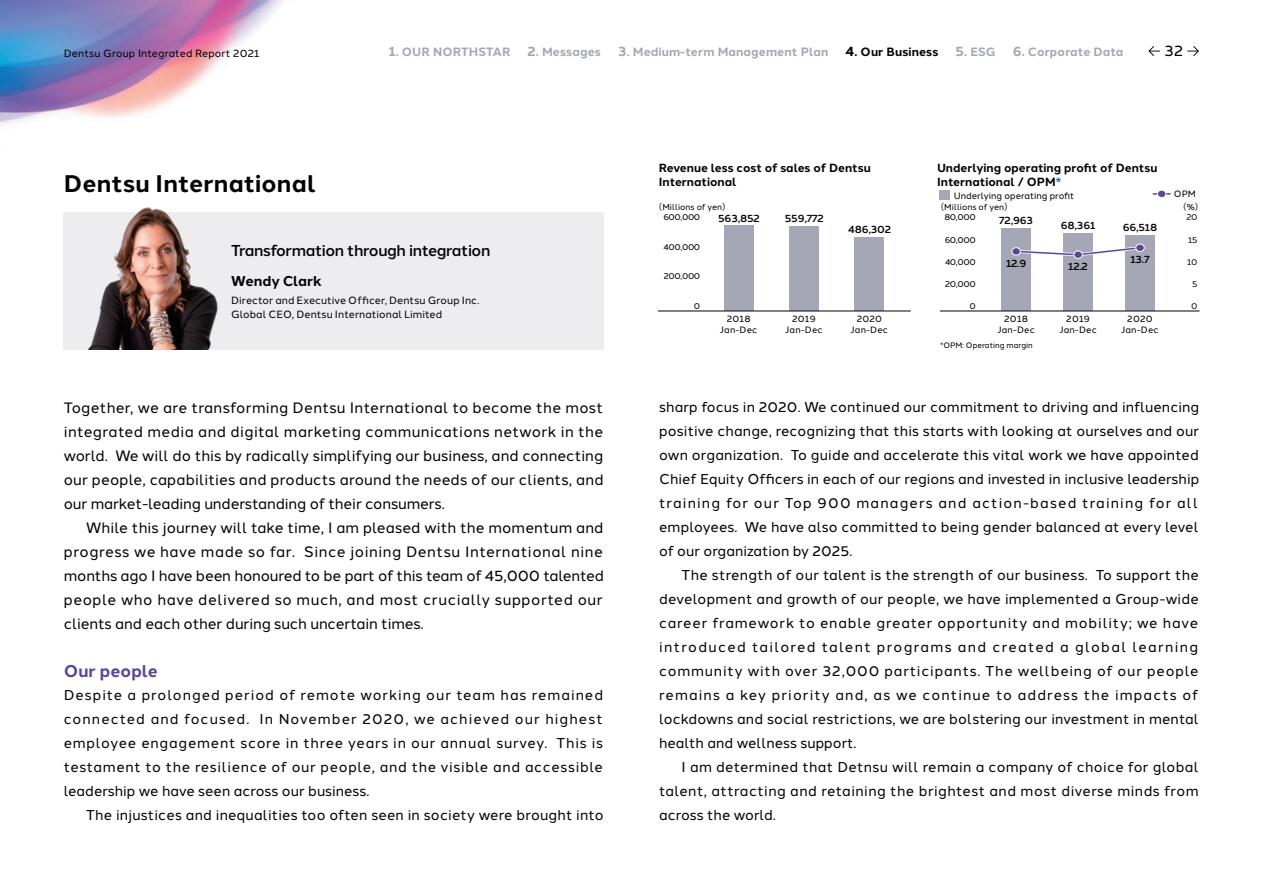
<style>
.page{position:relative;width:1263px;height:893px;background:#fff}
.page>*{position:absolute;margin:0;border:0;box-sizing:border-box;transform-origin:0 0}
.t1{font:700 24px "Halcom";letter-spacing:.01em;color:#030303}
.t2{font:700 16.95px "Halcom";color:#5a459c}
.t3{font:500 15.75px "Halcom";letter-spacing:-.025em;color:#030303}
.t4{font:15px/24px "Halcom";letter-spacing:-.01em;color:#030303;text-align:justify}
.t5{font:14.25px/24px "Halcom";letter-spacing:.01em;color:#030303;text-align:justify}
.t6{font:700 14.25px "Halcom";letter-spacing:-.005em;color:#030303}
.t7{font:700 12px "Halcom";letter-spacing:.01em;color:#a5a7b7}
.t8{font:700 12px "Halcom";letter-spacing:.01em;color:#030303}
.t9{font:700 11.85px/14px "Halcom";color:#030303}
.t10{font:10.5px/14.2px "Halcom";letter-spacing:.005em;color:#030303}
.t11{font:500 10.5px "Halcom";letter-spacing:-.02em;color:#030303}
.t12{font:9.15px/10.4px "Halcom";letter-spacing:.01em;color:#030303;text-align:center}
.t13{font:8.55px "Halcom";letter-spacing:-.05em;color:#030303}
.t14{font:8.55px "Halcom";color:#030303}
.t15{font:8.55px "Halcom";color:#1f0f0a}
.t16{font:8.55px "Hiragino UD Sans Std W4";color:#030303}
.t17{font:7.8px "Halcom";color:#030303}
.s1{font-size:13.5px}
.s2{color:#027ac0}
.s3{font-family:"Hiragino UD Sans Std W4"}
.s4{font-family:"Halcom"}
</style>
<div class="page">
<img style="left:0;top:0;width:283px;height:125px">
<div style="left:64px;top:212px;width:540px;height:138px;background:#ededf0"></div>
<img style="left:88px;top:207px;width:130px;height:143px">
<div style="left:939px;top:190px;width:11px;height:9px;background:#a5a7b7"></div>
<svg style="left:1153px;top:193px;width:17px;height:2px"></svg>
<div style="left:1157px;top:190px;width:9px;height:8px;background:#5a459c;border-radius:50%"></div>
<div style="left:1157px;top:190px;width:9px;height:8px;border:1px solid #fff;border-radius:50%"></div>
<div style="left:1125px;top:235px;width:29px;height:76px;background:#a5a7b7"></div>
<div style="left:1063px;top:233px;width:30px;height:78px;background:#a5a7b7"></div>
<div style="left:1001px;top:228px;width:30px;height:83px;background:#a5a7b7"></div>
<hr style="left:940px;top:311px;width:259px;height:1px;background:#030303">
<svg style="left:1018px;top:244px;width:125px;height:12px"></svg>
<div style="left:1136px;top:244px;width:8px;height:7px;background:#5a459c;border-radius:50%"></div>
<div style="left:1135px;top:244px;width:10px;height:8px;border:1px solid #fff;border-radius:50%"></div>
<div style="left:855px;top:237px;width:29px;height:74px;background:#a5a7b7"></div>
<div style="left:789px;top:226px;width:30px;height:85px;background:#a5a7b7"></div>
<div style="left:724px;top:226px;width:29px;height:85px;background:#a5a7b7"></div>
<hr style="left:658px;top:311px;width:253px;height:1px;background:#030303">
<div style="left:1074px;top:251px;width:8px;height:7px;background:#5a459c;border-radius:50%"></div>
<div style="left:1073px;top:251px;width:10px;height:8px;border:1px solid #fff;border-radius:50%"></div>
<div style="left:1012px;top:248px;width:8px;height:7px;background:#5a459c;border-radius:50%"></div>
<div style="left:1011px;top:247px;width:10px;height:9px;border:1px solid #fff;border-radius:50%"></div>
<svg style="left:1187px;top:46px;width:12px;height:10px"></svg>
<svg style="left:1148px;top:46px;width:12px;height:10px"></svg>
<p class="t10" style="left:64px;top:45px;width:197px">Dentsu Group Integrated Report 2021</p>
<p class="t7" style="left:389px;top:43px;width:123px"><span class="s1">1</span>. OUR NORTHSTAR</p>
<p class="t7" style="left:527px;top:43px;width:75px"><span class="s1">2</span>. Messages</p>
<p class="t7" style="left:618px;top:43px;width:212px"><span class="s1">3</span>. Medium-term Management Plan</p>
<p class="t8" style="left:845px;top:43px;width:94px"><span class="s1">4</span>. Our Business</p>
<p class="t7" style="left:956px;top:43px;width:41px"><span class="s1">5</span>. ESG</p>
<p class="t7" style="left:1013px;top:43px;width:112px"><span class="s1">6</span>. Corporate Data</p>
<p class="t4" style="left:1164px;top:38px;width:20px">32</p>
<h1 class="t1" style="left:64px;top:165px;width:254px">Dentsu International</h1>
<p class="t3" style="left:231px;top:238px;width:261px">Transformation through integration</p>
<p class="t6" style="left:231px;top:269px;width:92px">Wendy Clark</p>
<p class="t10" style="left:231px;top:292px;width:250px">Director and Executive Officer, Dentsu Group Inc.<br>Global CEO, Dentsu International Limited</p>
<p class="t4" style="left:64px;top:394px;width:541px">Together, we are transforming Dentsu International to become the most integrated media and digital marketing communications network in the world. We will do this by radically simplifying our business, and connecting our people, capabilities and products around the needs of our clients, and our market-leading understanding of their consumers.</p>
<p class="t4" style="left:64px;top:514px;width:542px;text-indent:22px">While this journey will take time, I am pleased with the momentum and progress we have made so far. Since joining Dentsu International nine months ago I have been honoured to be part of this team of 45,000 talented people who have delivered so much, and most crucially supported our clients and each other during such uncertain times.</p>
<p class="t2" style="left:64px;top:658px;width:95px">Our people</p>
<p class="t5" style="left:64px;top:682px;width:541px">Despite a prolonged period of remote working our team has remained connected and focused. In November 2020, we achieved our highest employee engagement score in three years in our annual survey. This is testament to the resilience of our people, and the visible and accessible leadership we have seen across our business.</p>
<p class="t5" style="left:86px;top:802px;width:519px">The injustices and inequalities too often seen in society were brought into</p>
<p class="t9" style="left:659px;top:160px;width:213px">Revenue less cost of sales of Dentsu<br>International</p>
<p class="t9" style="left:937px;top:160px;width:222px">Underlying operating profit of Dentsu<br>International / OPM<span class="s2">*</span></p>
<p class="t14" style="left:654px;top:200px;width:78px"><span class="s3">（</span>Millions of yen<span class="s3">）</span></p>
<p class="t13" style="left:663px;top:211px;width:38px">600,000</p>
<p class="t13" style="left:664px;top:240px;width:38px">400,000</p>
<p class="t13" style="left:664px;top:269px;width:38px">200,000</p>
<p class="t13" style="left:694px;top:299px;width:8px">0</p>
<p class="t11" style="left:718px;top:210px;width:43px">563,852</p>
<p class="t11" style="left:785px;top:210px;width:41px">559,772</p>
<p class="t11" style="left:848px;top:221px;width:44px">486,302</p>
<p class="t12" style="left:954px;top:190px;width:122px">Underlying operating profit</p>
<p class="t12" style="left:1174px;top:188px;width:24px">OPM</p>
<p class="t11" style="left:1123px;top:219px;width:36px">66,518</p>
<p class="t11" style="left:1130px;top:251px;width:21px">13.7</p>
<p class="t14" style="left:936px;top:200px;width:78px"><span class="s3">（</span>Millions of yen<span class="s3">）</span></p>
<p class="t16" style="left:1178px;top:201px;width:27px">（<span class="s4">%</span>）</p>
<p class="t13" style="left:944px;top:211px;width:33px">80,000</p>
<p class="t13" style="left:945px;top:233px;width:32px">60,000</p>
<p class="t13" style="left:945px;top:255px;width:32px">40,000</p>
<p class="t13" style="left:945px;top:277px;width:32px">20,000</p>
<p class="t13" style="left:969px;top:299px;width:8px">0</p>
<p class="t15" style="left:1186px;top:211px;width:13px">20</p>
<p class="t15" style="left:1188px;top:233px;width:11px">15</p>
<p class="t15" style="left:1187px;top:255px;width:12px">10</p>
<p class="t15" style="left:1192px;top:277px;width:7px">5</p>
<p class="t15" style="left:1191px;top:299px;width:8px">0</p>
<p class="t11" style="left:999px;top:212px;width:35px">72,963</p>
<p class="t11" style="left:1061px;top:217px;width:36px">68,361</p>
<p class="t11" style="left:1006px;top:255px;width:22px">12.9</p>
<p class="t11" style="left:1068px;top:258px;width:21px">12.2</p>
<p class="t12" style="left:720px;top:313px;width:39px">2018<br>Jan-Dec</p>
<p class="t12" style="left:785px;top:313px;width:39px">2019<br>Jan-Dec</p>
<p class="t12" style="left:851px;top:313px;width:39px">2020<br>Jan-Dec</p>
<p class="t12" style="left:997px;top:313px;width:39px">2018<br>Jan-Dec</p>
<p class="t12" style="left:1059px;top:313px;width:39px">2019<br>Jan-Dec</p>
<p class="t12" style="left:1121px;top:313px;width:39px">2020<br>Jan-Dec</p>
<p class="t17" style="left:940px;top:339px;width:94px"><span class="s2">*</span>OPM: Operating margin</p>
<p class="t5" style="left:659px;top:394px;width:542px">sharp focus in 2020. We continued our commitment to driving and influencing positive change, recognizing that this starts with looking at ourselves and our own organization. To guide and accelerate this vital work we have appointed Chief Equity Officers in each of our regions and invested in inclusive leadership training for our Top 900 managers and action-based training for all employees. We have also committed to being gender balanced at every level of our organization by 2025.</p>
<p class="t5" style="left:659px;top:562px;width:541px;text-indent:23px">The strength of our talent is the strength of our business. To support the development and growth of our people, we have implemented a Group-wide career framework to enable greater opportunity and mobility; we have introduced tailored talent programs and created a global learning community with over 32,000 participants. The wellbeing of our people remains a key priority and, as we continue to address the impacts of lockdowns and social restrictions, we are bolstering our investment in mental health and wellness support.</p>
<p class="t5" style="left:659px;top:754px;width:541px;text-indent:23px">I am determined that Detnsu will remain a company of choice for global talent, attracting and retaining the brightest and most diverse minds from across the world.</p>
</div>
